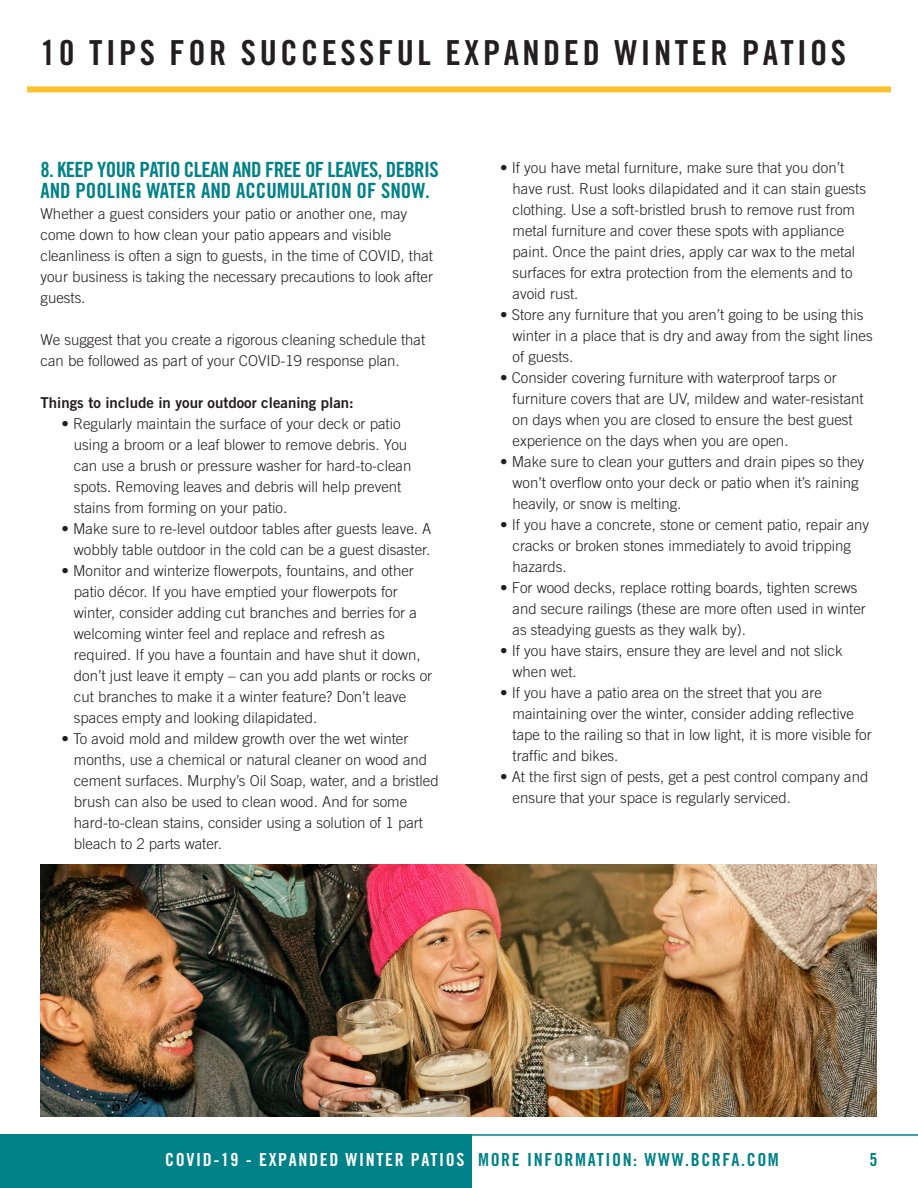
<style>
.page{position:relative;width:918px;height:1188px;background:#fff}
.page>*{position:absolute;margin:0;border:0;box-sizing:border-box;transform-origin:0 0}
.t1{font:34.5px "Trade Gothic LT Std Bd Cn 20";letter-spacing:.1em;color:#231f20}
._2nd_level_subhead{font:21px/21px "Trade Gothic LT Std Bd Cn 20";letter-spacing:-.03em;color:#008288}
.t2{font:18px "Trade Gothic LT Std Bd Cn 20";letter-spacing:.09em;color:#fff}
.t3{font:18px "Trade Gothic LT Std Bd Cn 20";color:#008288}
.body{font:300 15px/21px "Trade Gothic LT Std";color:#231f20}
.body-2{font:15px "Trade Gothic LT Std Bd 2";color:#231f20}
.s1{color:#008288}
</style>
<div class="page">
<div style="left:0;top:1134px;width:472px;height:54px;background:#008288"></div>
<hr style="left:27px;top:1134px;width:891px;height:2px;background:#008288">
<div style="left:27px;top:86px;width:864px;height:6px;background:#fcc22d"></div>
<img style="left:40px;top:864px;width:836px;height:253px">
<p class="t1" style="left:40px;top:32px;width:807px">10 TIPS FOR SUCCESSFUL EXPANDED WINTER PATIOS</p>
<p class="_2nd_level_subhead" style="left:40px;top:159px;width:400px">8. KEEP YOUR PATIO CLEAN AND FREE OF LEAVES, DEBRIS<br>AND POOLING WATER AND ACCUMULATION OF SNOW.</p>
<p class="body" style="left:40px;top:203px;width:394px">Whether a guest considers your patio or another one, may come down to how clean your patio appears and visible cleanliness is often a sign to guests, in the time of COVID, that your business is taking the necessary precautions to look after guests.</p>
<p class="body" style="left:40px;top:329px;width:386px">We suggest that you create a rigorous cleaning schedule that can be followed as part of your COVID-19 response plan.</p>
<p class="body-2" style="left:40px;top:394px;width:315px">Things to include in your outdoor cleaning plan:</p>
<p class="body" style="left:61px;top:413px;width:341px">• Regularly maintain the surface of your deck or patio</p>
<p class="body" style="left:74px;top:434px;width:335px">using a broom or a leaf blower to remove debris. You</p>
<p class="body" style="left:74px;top:455px;width:339px">can use a brush or pressure washer for hard-to-clean</p>
<p class="body" style="left:74px;top:476px;width:329px">spots. Removing leaves and debris will help prevent</p>
<p class="body" style="left:74px;top:497px;width:215px">stains from forming on your patio.</p>
<p class="body" style="left:61px;top:518px;width:372px">• Make sure to re-level outdoor tables after guests leave. A</p>
<p class="body" style="left:74px;top:539px;width:358px">wobbly table outdoor in the cold can be a guest disaster.</p>
<p class="body" style="left:61px;top:560px;width:354px">• Monitor and winterize flowerpots, fountains, and other</p>
<p class="body" style="left:74px;top:581px;width:325px">patio décor. If you have emptied your flowerpots for</p>
<p class="body" style="left:74px;top:602px;width:345px">winter, consider adding cut branches and berries for a</p>
<p class="body" style="left:74px;top:623px;width:312px">welcoming winter feel and replace and refresh as</p>
<p class="body" style="left:74px;top:644px;width:348px">required. If you have a fountain and have shut it down,</p>
<p class="body" style="left:74px;top:665px;width:360px">don’t just leave it empty – can you add plants or rocks or</p>
<p class="body" style="left:74px;top:686px;width:334px">cut branches to make it a winter feature? Don’t leave</p>
<p class="body" style="left:74px;top:707px;width:245px">spaces empty and looking dilapidated.</p>
<p class="body" style="left:61px;top:728px;width:349px">• To avoid mold and mildew growth over the wet winter</p>
<p class="body" style="left:74px;top:749px;width:355px">months, use a chemical or natural cleaner on wood and</p>
<p class="body" style="left:74px;top:770px;width:366px">cement surfaces. Murphy’s Oil Soap, water, and a bristled</p>
<p class="body" style="left:74px;top:791px;width:335px">brush can also be used to clean wood. And for some</p>
<p class="body" style="left:74px;top:812px;width:351px">hard-to-clean stains, consider using a solution of 1 part</p>
<p class="body" style="left:74px;top:833px;width:150px">bleach to 2 parts water.</p>
<p class="body" style="left:500px;top:157px;width:346px">• If you have metal furniture, make sure that you don’t</p>
<p class="body" style="left:513px;top:178px;width:355px">have rust. Rust looks dilapidated and it can stain guests</p>
<p class="body" style="left:513px;top:199px;width:344px">clothing. Use a soft-bristled brush to remove rust from</p>
<p class="body" style="left:513px;top:220px;width:333px">metal furniture and cover these spots with appliance</p>
<p class="body" style="left:513px;top:241px;width:344px">paint. Once the paint dries, apply car wax to the metal</p>
<p class="body" style="left:513px;top:262px;width:342px">surfaces for extra protection from the elements and to</p>
<p class="body" style="left:513px;top:283px;width:67px">avoid rust.</p>
<p class="body" style="left:500px;top:304px;width:365px">• Store any furniture that you aren’t going to be using this</p>
<p class="body" style="left:513px;top:325px;width:362px">winter in a place that is dry and away from the sight lines</p>
<p class="body" style="left:513px;top:346px;width:62px">of guests.</p>
<p class="body" style="left:500px;top:367px;width:338px">• Consider covering furniture with waterproof tarps or</p>
<p class="body" style="left:513px;top:388px;width:353px">furniture covers that are UV, mildew and water-resistant</p>
<p class="body" style="left:513px;top:409px;width:342px">on days when you are closed to ensure the best guest</p>
<p class="body" style="left:513px;top:430px;width:277px">experience on the days when you are open.</p>
<p class="body" style="left:500px;top:451px;width:366px">• Make sure to clean your gutters and drain pipes so they</p>
<p class="body" style="left:513px;top:472px;width:348px">won’t overflow onto your deck or patio when it’s raining</p>
<p class="body" style="left:513px;top:493px;width:170px">heavily, or snow is melting.</p>
<p class="body" style="left:500px;top:514px;width:371px">• If you have a concrete, stone or cement patio, repair any</p>
<p class="body" style="left:513px;top:535px;width:340px">cracks or broken stones immediately to avoid tripping</p>
<p class="body" style="left:513px;top:556px;width:56px">hazards.</p>
<p class="body" style="left:500px;top:577px;width:359px">• For wood decks, replace rotting boards, tighten screws</p>
<p class="body" style="left:513px;top:598px;width:355px">and secure railings (these are more often used in winter</p>
<p class="body" style="left:513px;top:619px;width:235px">as steadying guests as they walk by).</p>
<p class="body" style="left:500px;top:640px;width:344px">• If you have stairs, ensure they are level and not slick</p>
<p class="body" style="left:513px;top:661px;width:66px">when wet.</p>
<p class="body" style="left:500px;top:682px;width:323px">• If you have a patio area on the street that you are</p>
<p class="body" style="left:513px;top:703px;width:343px">maintaining over the winter, consider adding reflective</p>
<p class="body" style="left:513px;top:724px;width:361px">tape to the railing so that in low light, it is more visible for</p>
<p class="body" style="left:513px;top:745px;width:107px">traffic and bikes.</p>
<p class="body" style="left:500px;top:766px;width:370px">• At the first sign of pests, get a pest control company and</p>
<p class="body" style="left:513px;top:787px;width:280px">ensure that your space is regularly serviced.</p>
<p class="t2" style="left:165px;top:1149px;width:615px">COVID-19 - EXPANDED WINTER PATIOS <span class="s1">MORE INFORMATION: WWW.BCRFA.COM</span></p>
<p class="t3" style="left:870px;top:1149px;width:9px">5</p>
</div>
